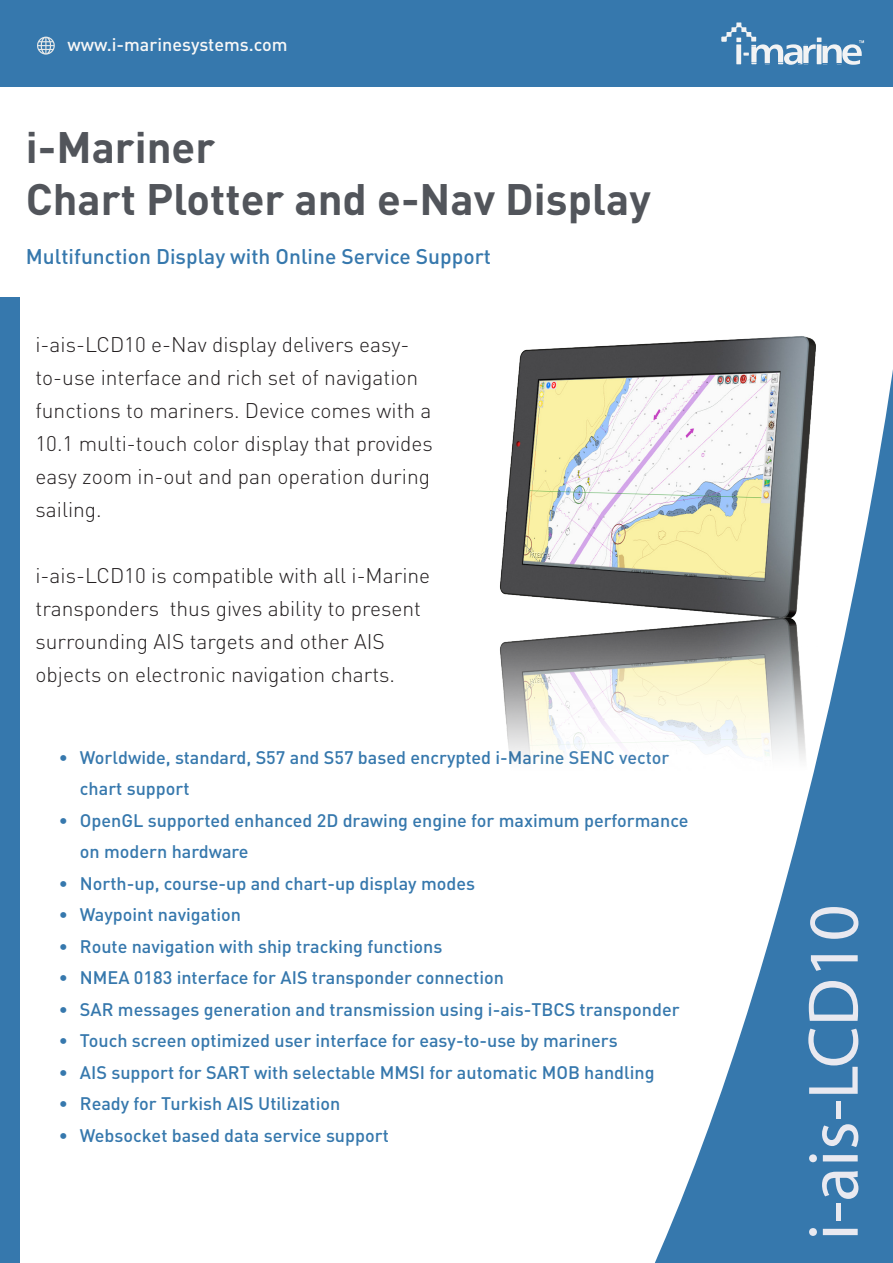
<style>
.page{position:relative;width:893px;height:1263px;background:#fff}
.page>*{position:absolute;margin:0;border:0;box-sizing:border-box;transform-origin:0 0}
.t1{font:72px "Myriad Pro";color:#e9e9f0}
.t2{font:700 43.5px "DIN Pro";color:#52555b}
.t3{font:300 21px/33px "DIN Pro";color:#231f20}
.t4{font:500 21px "DIN Pro";color:#3678ad}
.t5{font:500 18px/31.5px "DIN Pro";color:#3678ad}
.t6{font:500 18px "DIN Pro";color:#f7f7f7}
</style>
<div class="page">
<div style="left:0;top:0;width:893px;height:87px;background:#3678ad"></div>
<div style="left:0;top:297px;width:20px;height:966px;background:#3678ad"></div>
<svg style="left:722px;top:23px;width:142px;height:42px"></svg>
<svg style="left:655px;top:369px;width:238px;height:894px;fill:#3678ad"></svg>
<svg style="left:37px;top:37px;width:18px;height:18px"></svg>
<img style="left:500px;top:336px;width:320px;height:483px">
<p class="t6" style="left:67px;top:32px;width:222px">www.i-marinesystems.com</p>
<p class="t2" style="left:26px;top:118px;width:191px">i-Mariner</p>
<p class="t2" style="left:26px;top:170px;width:626px">Chart Plotter and e-Nav Display</p>
<p class="t4" style="left:26px;top:242px;width:467px">Multifunction Display with Online Service Support</p>
<p class="t3" style="left:36px;top:327px;width:399px">i-ais-LCD10 e-Nav display delivers easy&shy;to-use interface and rich set of navigation functions to mariners. Device comes with a 10.1 multi-touch color display that provides easy zoom in-out and pan operation during sailing.</p>
<p class="t3" style="left:36px;top:558px;width:396px">i-ais-LCD10 is compatible with all i-Marine transponders thus gives ability to present surrounding AIS targets and other AIS objects on electronic navigation charts.</p>
<p class="t5" style="left:80px;top:741px;width:591px;text-indent:-21px">• Worldwide, standard, S57 and S57 based encrypted i-Marine SENC vector chart support</p>
<p class="t5" style="left:80px;top:804px;width:610px;text-indent:-21px">• OpenGL supported enhanced 2D drawing engine for maximum performance on modern hardware</p>
<p class="t5" style="left:59px;top:867px;width:418px">• North-up, course-up and chart-up display modes</p>
<p class="t5" style="left:59px;top:898px;width:184px">• Waypoint navigation</p>
<p class="t5" style="left:59px;top:930px;width:385px">• Route navigation with ship tracking functions</p>
<p class="t5" style="left:59px;top:961px;width:447px">• NMEA 0183 interface for AIS transponder connection</p>
<p class="t5" style="left:59px;top:993px;width:622px">• SAR messages generation and transmission using i-ais-TBCS transponder</p>
<p class="t5" style="left:59px;top:1024px;width:560px">• Touch screen optimized user interface for easy-to-use by mariners</p>
<p class="t5" style="left:59px;top:1056px;width:597px">• AIS support for SART with selectable MMSI for automatic MOB handling</p>
<p class="t5" style="left:59px;top:1087px;width:283px">• Ready for Turkish AIS Utilization</p>
<p class="t5" style="left:59px;top:1119px;width:332px">• Websocket based data service support</p>
<p class="t1" style="left:789px;top:1240px;width:337px;rotate:-90deg">i-ais-LCD10</p>
</div>
